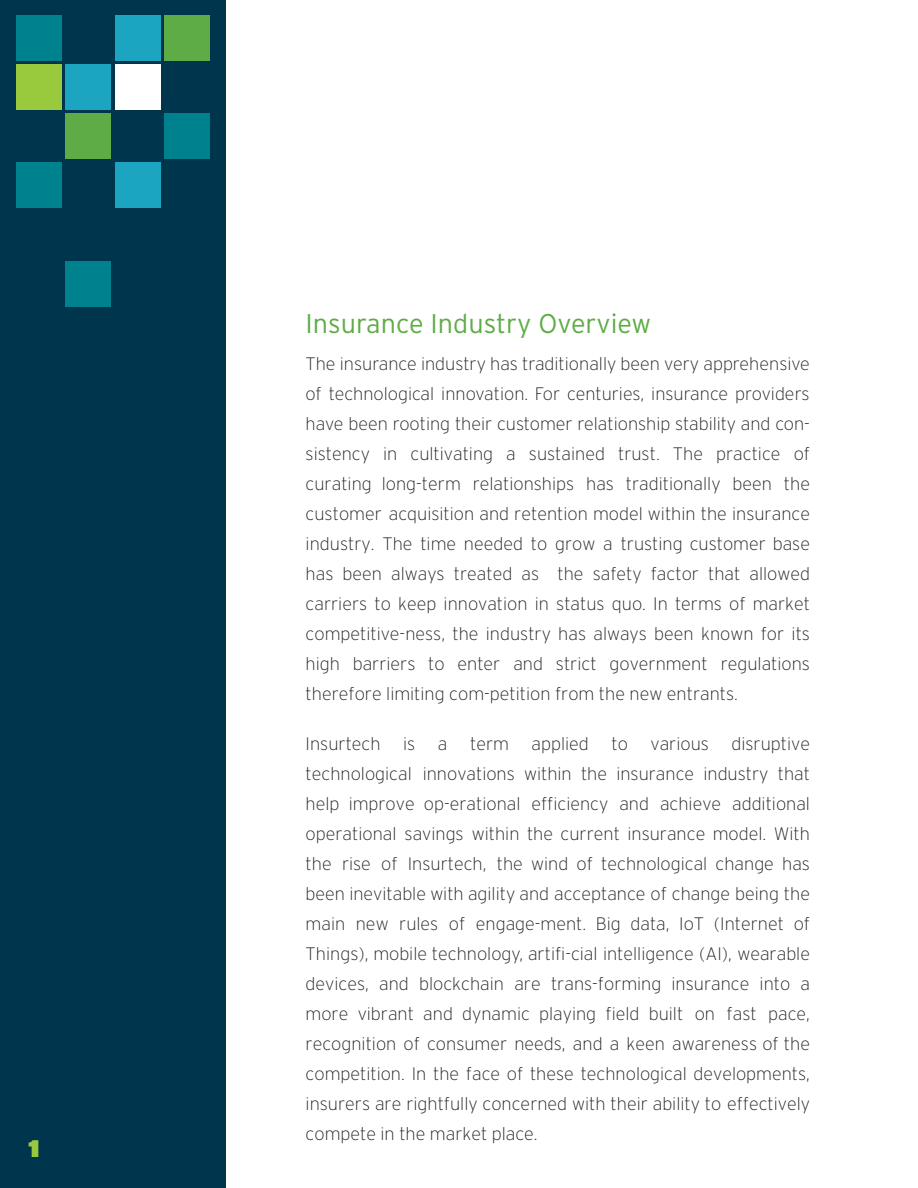
<style>
.page{position:relative;width:918px;height:1188px;background:#fff}
.page>*{position:absolute;margin:0;border:0;box-sizing:border-box;transform-origin:0 0}
.t1{font:300 27px "Interstate";color:#5eac46}
.Numbers{font:900 24px "Interstate";color:#99ca3e}
.t2{font:200 18px/30px "Interstate";color:#231f20;text-align:justify}
</style>
<div class="page">
<div style="left:0;top:0;width:226px;height:1188px;background:#00354e"></div>
<div style="left:115px;top:15px;width:45px;height:45px;background:#1ba5c0"></div>
<div style="left:164px;top:15px;width:45px;height:45px;background:#5eac46"></div>
<div style="left:16px;top:15px;width:46px;height:45px;background:#00818e"></div>
<div style="left:115px;top:64px;width:45px;height:46px;background:#fff"></div>
<div style="left:66px;top:64px;width:45px;height:46px;background:#1ba5c0"></div>
<div style="left:16px;top:64px;width:46px;height:46px;background:#99ca3e"></div>
<div style="left:164px;top:113px;width:45px;height:46px;background:#00818e"></div>
<div style="left:66px;top:113px;width:45px;height:46px;background:#5eac46"></div>
<div style="left:115px;top:162px;width:45px;height:46px;background:#1ba5c0"></div>
<div style="left:16px;top:162px;width:46px;height:46px;background:#00818e"></div>
<div style="left:66px;top:261px;width:45px;height:45px;background:#00818e"></div>
<p class="Numbers" style="left:29px;top:1133px;width:12px">1</p>
<p class="t1" style="left:306px;top:308px;width:347px">Insurance Industry Overview</p>
<p class="t2" style="left:306px;top:348px;width:506px">The insurance industry has traditionally been very apprehensive of technological innovation. For centuries, insurance providers have been rooting their customer relationship stability and con&shy;sistency in cultivating a sustained trust. The practice of curating long-term relationships has traditionally been the customer acquisition and retention model within the insurance industry. The time needed to grow a trusting customer base has been always treated as the safety factor that allowed carriers to keep innovation in status quo. In terms of market competitive-ness, the industry has always been known for its high barriers to enter and strict government regulations therefore limiting com-petition from the new entrants.</p>
<p class="t2" style="left:306px;top:729px;width:77px">Insurtech</p>
<p class="t2" style="left:403px;top:729px;width:14px">is</p>
<p class="t2" style="left:438px;top:729px;width:11px">a</p>
<p class="t2" style="left:470px;top:729px;width:40px">term</p>
<p class="t2" style="left:532px;top:729px;width:59px">applied</p>
<p class="t2" style="left:611px;top:729px;width:18px">to</p>
<p class="t2" style="left:651px;top:729px;width:60px">various</p>
<p class="t2" style="left:306px;top:729px;width:506px;text-indent:426px">disruptive technological innovations within the insurance industry that help improve op-erational efficiency and achieve additional operational savings within the current insurance model. With the rise of Insurtech, the wind of technological change has been inevitable with agility and acceptance of change being the main new rules of engage-ment. Big data, IoT (Internet of Things), mobile technology, artifi-cial intelligence (AI), wearable devices, and blockchain are trans-forming insurance into a more vibrant and dynamic playing field built on fast pace, recognition of consumer needs, and a keen awareness of the competition. In the face of these technological developments, insurers are rightfully concerned with their ability to effectively compete in the market place.</p>
</div>
